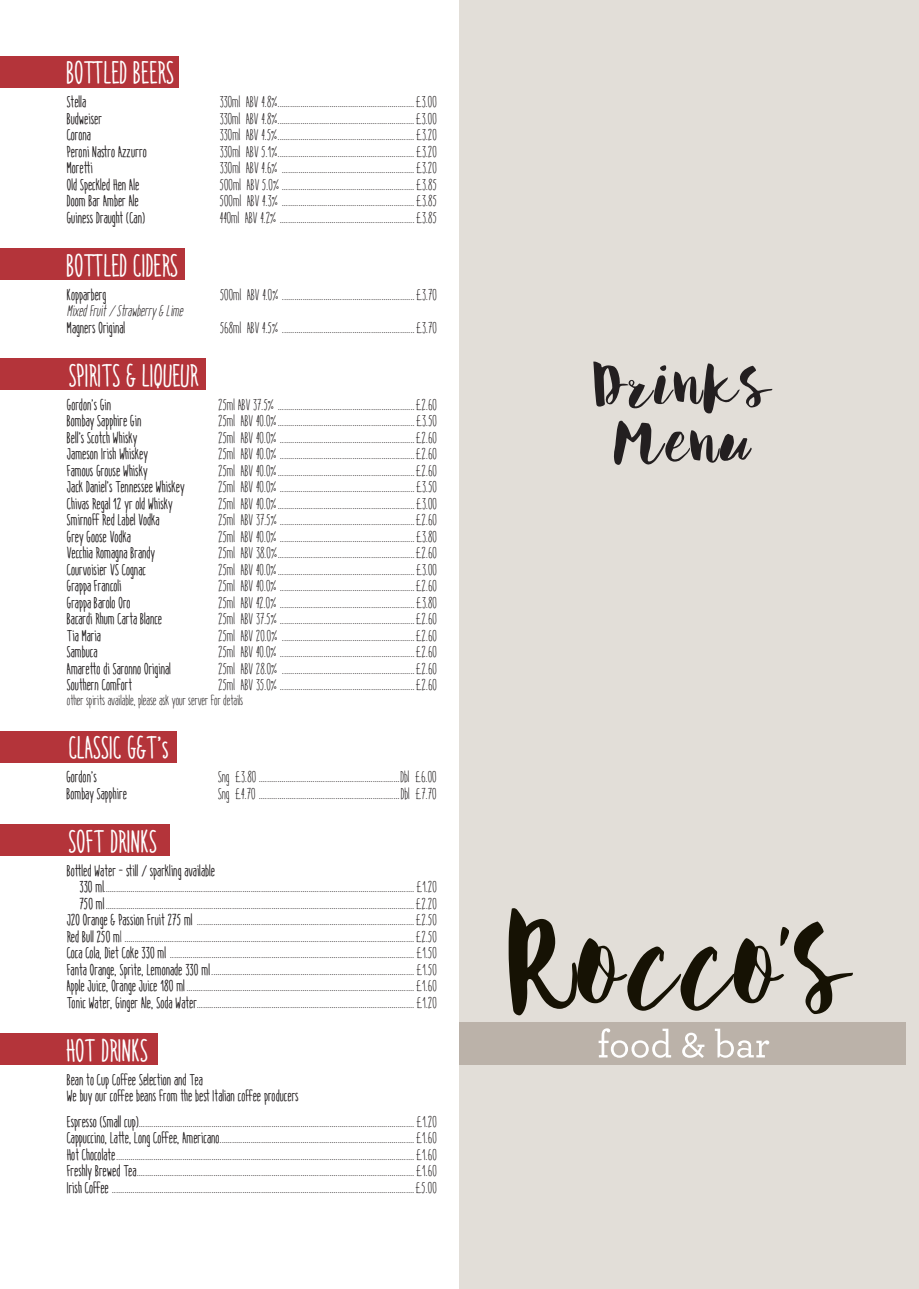
<style>
.page{position:relative;width:919px;height:1289px;background:#fff}
.page>*{position:absolute;margin:0;border:0;box-sizing:border-box;transform-origin:0 0}
.t1{font:60px/58.5px "Helena";color:#231f20;text-align:center}
.t2{font:500 30px "Italo";color:#fff}
.t3{font:15px/16.5px "Italo";color:#231f20;text-align:justify}
.t4{font:500 15px/16.5px "Italo";color:#231f20}
.t5{font:italic 15px "Italo";color:#231f20}
.t6{font:13.5px "Italo";color:#231f20}
.s1{font-weight:500}
</style>
<div class="page">
<div style="left:459px;top:0;width:459px;height:1288px;background:#e2ded8"></div>
<div style="left:0;top:56px;width:178px;height:31px;background:#b4343a"></div>
<div style="left:0;top:249px;width:185px;height:31px;background:#b4343a"></div>
<div style="left:0;top:359px;width:205px;height:31px;background:#b4343a"></div>
<div style="left:0;top:731px;width:176px;height:31px;background:#b4343a"></div>
<div style="left:0;top:825px;width:169px;height:31px;background:#b4343a"></div>
<div style="left:0;top:1033px;width:158px;height:31px;background:#b4343a"></div>
<div style="left:459px;top:1022px;width:447px;height:42px;background:#bbb2a9"></div>
<svg style="left:598px;top:1028px;width:73px;height:29px"></svg>
<svg style="left:682px;top:1032px;width:22px;height:25px"></svg>
<svg style="left:714px;top:1028px;width:55px;height:29px"></svg>
<svg style="left:508px;top:908px;width:344px;height:107px"></svg>
<h2 class="t2" style="left:67px;top:54px;width:109px">BOTTLED BEERS</h2>
<p class="t4" style="left:67px;top:94px;width:21px">Stella</p>
<p class="t3" style="left:220px;top:94px;width:218px">330ml ABV 4.8%..................................................................£3.00</p>
<p class="t4" style="left:67px;top:110px;width:37px">Budweiser</p>
<p class="t3" style="left:220px;top:110px;width:218px">330ml ABV 4.8%..................................................................£3.00</p>
<p class="t4" style="left:67px;top:127px;width:26px">Corona</p>
<p class="t3" style="left:220px;top:127px;width:218px">330ml ABV 4.5%..................................................................£3.20</p>
<p class="t4" style="left:67px;top:143px;width:82px">Peroni Nastro Azzurro</p>
<p class="t3" style="left:220px;top:143px;width:218px">330ml ABV 5.1%..................................................................£3.20</p>
<p class="t4" style="left:67px;top:160px;width:27px">Moretti</p>
<p class="t3" style="left:220px;top:160px;width:218px">330ml ABV 4.6% ................................................................£3.20</p>
<p class="t4" style="left:67px;top:176px;width:74px">Old Speckled Hen Ale</p>
<p class="t3" style="left:220px;top:176px;width:218px">500ml ABV 5.0% ................................................................£3.85</p>
<p class="t4" style="left:67px;top:193px;width:74px">Doom Bar Amber Ale</p>
<p class="t3" style="left:220px;top:193px;width:218px">500ml ABV 4.3% ................................................................£3.85</p>
<p class="t4" style="left:67px;top:209px;width:80px">Guiness Draught (Can)</p>
<p class="t3" style="left:220px;top:209px;width:218px">440ml ABV 4.2% .................................................................£3.85</p>
<h2 class="t2" style="left:67px;top:246px;width:113px">BOTTLED CIDERS</h2>
<p class="t4" style="left:67px;top:286px;width:41px">Kopparberg</p>
<p class="t3" style="left:220px;top:286px;width:218px">500ml ABV 4.0% ................................................................£3.70</p>
<p class="t5" style="left:67px;top:302px;width:121px">MixedFruit/Strawberry &amp;Lime</p>
<p class="t4" style="left:67px;top:319px;width:60px">Magners Original</p>
<p class="t3" style="left:220px;top:319px;width:218px">568ml ABV 4.5% ................................................................£3.70</p>
<h2 class="t2" style="left:69px;top:356px;width:131px">SPIRITS &amp; LIQUEUR</h2>
<p class="t4" style="left:67px;top:396px;width:46px">Gordon’s Gin</p>
<p class="t3" style="left:219px;top:396px;width:220px">25ml ABV 37.5% ..................................................................£2.60</p>
<p class="t4" style="left:67px;top:412px;width:76px">Bombay Sapphire Gin</p>
<p class="t3" style="left:219px;top:413px;width:220px">25ml ABV 40.0%..................................................................£3.50</p>
<p class="t4" style="left:67px;top:429px;width:72px">Bell’s Scotch Whisky</p>
<p class="t3" style="left:219px;top:429px;width:220px">25ml ABV 40.0% .................................................................£2.60</p>
<p class="t4" style="left:67px;top:445px;width:83px">Jameson Irish Whiskey</p>
<p class="t3" style="left:219px;top:446px;width:220px">25ml ABV 40.0% .................................................................£2.60</p>
<p class="t4" style="left:67px;top:462px;width:82px">Famous Grouse Whisky</p>
<p class="t3" style="left:219px;top:462px;width:220px">25ml ABV 40.0%..................................................................£2.60</p>
<p class="t4" style="left:67px;top:478px;width:119px">Jack Daniel’s Tennessee Whiskey</p>
<p class="t3" style="left:219px;top:479px;width:220px">25ml ABV 40.0% .................................................................£3.50</p>
<p class="t4" style="left:67px;top:495px;width:107px">Chivas Regal 12 yr old Whisky</p>
<p class="t3" style="left:219px;top:495px;width:220px">25ml ABV 40.0%..................................................................£3.00</p>
<p class="t4" style="left:67px;top:511px;width:94px">Smirnoff Red Label Vodka</p>
<p class="t3" style="left:219px;top:512px;width:220px">25ml ABV 37.5% .................................................................£2.60</p>
<p class="t4" style="left:67px;top:528px;width:66px">Grey Goose Vodka</p>
<p class="t3" style="left:219px;top:528px;width:220px">25ml ABV 40.0% .................................................................£3.80</p>
<p class="t4" style="left:67px;top:544px;width:90px">Vecchia Romagna Brandy</p>
<p class="t3" style="left:219px;top:545px;width:220px">25ml ABV 38.0%..................................................................£2.60</p>
<p class="t4" style="left:67px;top:561px;width:81px">Courvoisier VS Cognac</p>
<p class="t3" style="left:219px;top:561px;width:220px">25ml ABV 40.0%..................................................................£3.00</p>
<p class="t4" style="left:67px;top:577px;width:56px">Grappa Francoli</p>
<p class="t3" style="left:219px;top:578px;width:220px">25ml ABV 40.0% .................................................................£2.60</p>
<p class="t4" style="left:67px;top:594px;width:65px">Grappa Barolo Oro</p>
<p class="t3" style="left:219px;top:594px;width:220px">25ml ABV 42.0% .................................................................£3.80</p>
<p class="t4" style="left:67px;top:610px;width:97px">Bacardi Rhum Carta Blance</p>
<p class="t3" style="left:219px;top:611px;width:220px">25ml ABV 37.5% .................................................................£2.60</p>
<p class="t4" style="left:67px;top:627px;width:36px">Tia Maria</p>
<p class="t3" style="left:219px;top:627px;width:220px">25ml ABV 20.0% ................................................................£2.60</p>
<p class="t4" style="left:67px;top:643px;width:32px">Sambuca</p>
<p class="t3" style="left:219px;top:644px;width:220px">25ml ABV 40.0% .................................................................£2.60</p>
<p class="t4" style="left:67px;top:660px;width:105px">Amaretto di Saronno Original</p>
<p class="t3" style="left:219px;top:660px;width:220px">25ml ABV 28.0% ................................................................£2.60</p>
<p class="t4" style="left:67px;top:676px;width:67px">Southern Comfort</p>
<p class="t3" style="left:219px;top:677px;width:220px">25ml ABV 35.0% .................................................................£2.60</p>
<p class="t6" style="left:67px;top:692px;width:178px">other spirits available, please ask your server for details</p>
<h2 class="t2" style="left:69px;top:729px;width:102px">CLASSIC G&amp;T’s</h2>
<p class="t4" style="left:67px;top:768px;width:32px">Gordon’s</p>
<p class="t3" style="left:218px;top:769px;width:220px">Sng £3.80 ....................................................................Dbl £6.00</p>
<p class="t4" style="left:67px;top:785px;width:62px">Bombay Sapphire</p>
<p class="t3" style="left:218px;top:785px;width:220px">Sng £4.70 ....................................................................Dbl £7.70</p>
<h2 class="t2" style="left:69px;top:822px;width:90px">SOFT DRINKS</h2>
<p class="t4" style="left:67px;top:862px;width:150px">Bottled Water – still / sparkling available</p>
<p class="t3" style="left:80px;top:878px;width:359px"><span class="s1">330 ml</span>...................................................................................................................................................... £1.20</p>
<p class="t3" style="left:80px;top:895px;width:359px"><span class="s1">750 ml</span>.....................................................................................................................................................£2.20</p>
<p class="t3" style="left:67px;top:911px;width:371px"><span class="s1">J2O Orange &amp; Passion Fruit 275 ml</span> .........................................................................................................£2.50</p>
<p class="t3" style="left:67px;top:928px;width:371px"><span class="s1">Red Bull 250 m</span>l ............................................................................................................................................£2.50</p>
<p class="t3" style="left:67px;top:944px;width:371px"><span class="s1">Coca Cola, Diet Coke 330 ml</span> ...................................................................................................................... £1.50</p>
<p class="t3" style="left:67px;top:961px;width:371px"><span class="s1">Fanta Orange, Sprite, Lemonade 330 ml</span>.................................................................................................. £1.50</p>
<p class="t3" style="left:67px;top:977px;width:371px"><span class="s1">Apple Juice, Orange Juice 180 ml</span> .............................................................................................................. £1.60</p>
<p class="t3" style="left:67px;top:994px;width:371px"><span class="s1">Tonic Water, Ginger Ale, Soda Water</span>......................................................................................................... £1.20</p>
<h2 class="t2" style="left:67px;top:1031px;width:83px">HOT DRINKS</h2>
<p class="t4" style="left:67px;top:1071px;width:233px">Bean to Cup Coffee Selection and Tea<br>We buy our coffee beans from the best Italian coffee producers</p>
<p class="t3" style="left:67px;top:1113px;width:371px"><span class="s1">Espresso (Small cup)</span>..................................................................................................................................... £1.20<br><span class="s1">Cappuccino, Latte, Long Coffee, Americano</span>.............................................................................................. £1.60<br><span class="s1">Hot Chocolate</span>................................................................................................................................................ £1.60<br><span class="s1">Freshly Brewed Tea</span>...................................................................................................................................... £1.60<br><span class="s1">Irish Coffee</span> ..................................................................................................................................................£5.00</p>
<h1 class="t1" style="left:593px;top:361px;width:180px">Drinks<br>Menu</h1>
</div>
